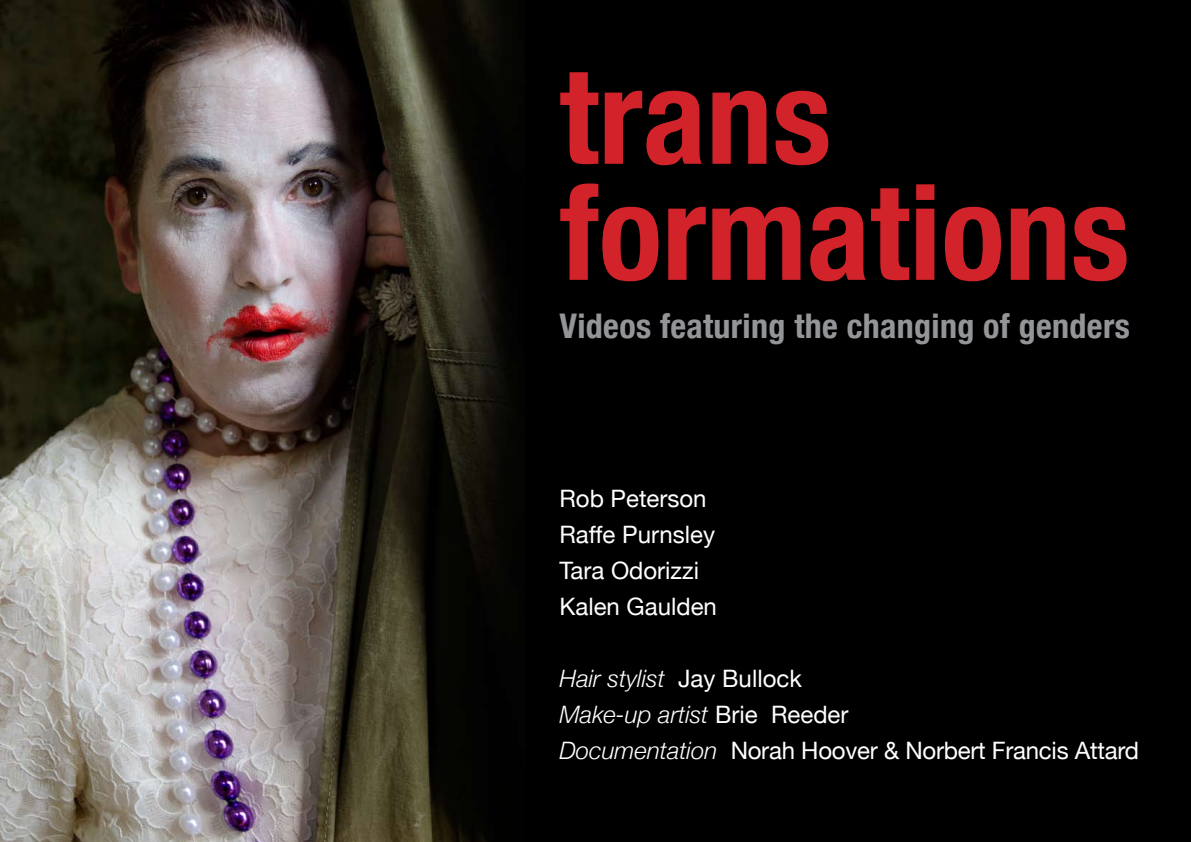
<style>
.page{position:relative;width:1191px;height:842px;background:#000}
.page>*{position:absolute;margin:0;border:0;box-sizing:border-box;transform-origin:0 0}
.t1{font:700 condensed 132.3px/116px "Helvetica Neue";color:#d2232a}
.t2{font:700 condensed 34px "Helvetica Neue";letter-spacing:.01em;color:#939598}
.t3{font:24px/36px "Helvetica Neue";color:#fff}
.s1{font-weight:300;font-style:italic}
</style>
<div class="page">
<img style="left:0;top:0;width:512px;height:842px">
<h1 class="t1" style="left:559px;top:57px;width:571px">trans formations</h1>
<h2 class="t2" style="left:559px;top:305px;width:572px">Videos featuring the changing of genders</h2>
<p class="t3" style="left:559px;top:480px;width:159px">Rob Peterson<br>Raffe Purnsley<br>Tara Odorizzi<br>Kalen Gaulden</p>
<p class="t3" style="left:559px;top:660px;width:581px"><span class="s1">Hair stylist</span> Jay Bullock<br><span class="s1">Make-up artist</span> Brie Reeder<br><span class="s1">Documentation</span> Norah Hoover &amp; Norbert Francis Attard</p>
</div>
